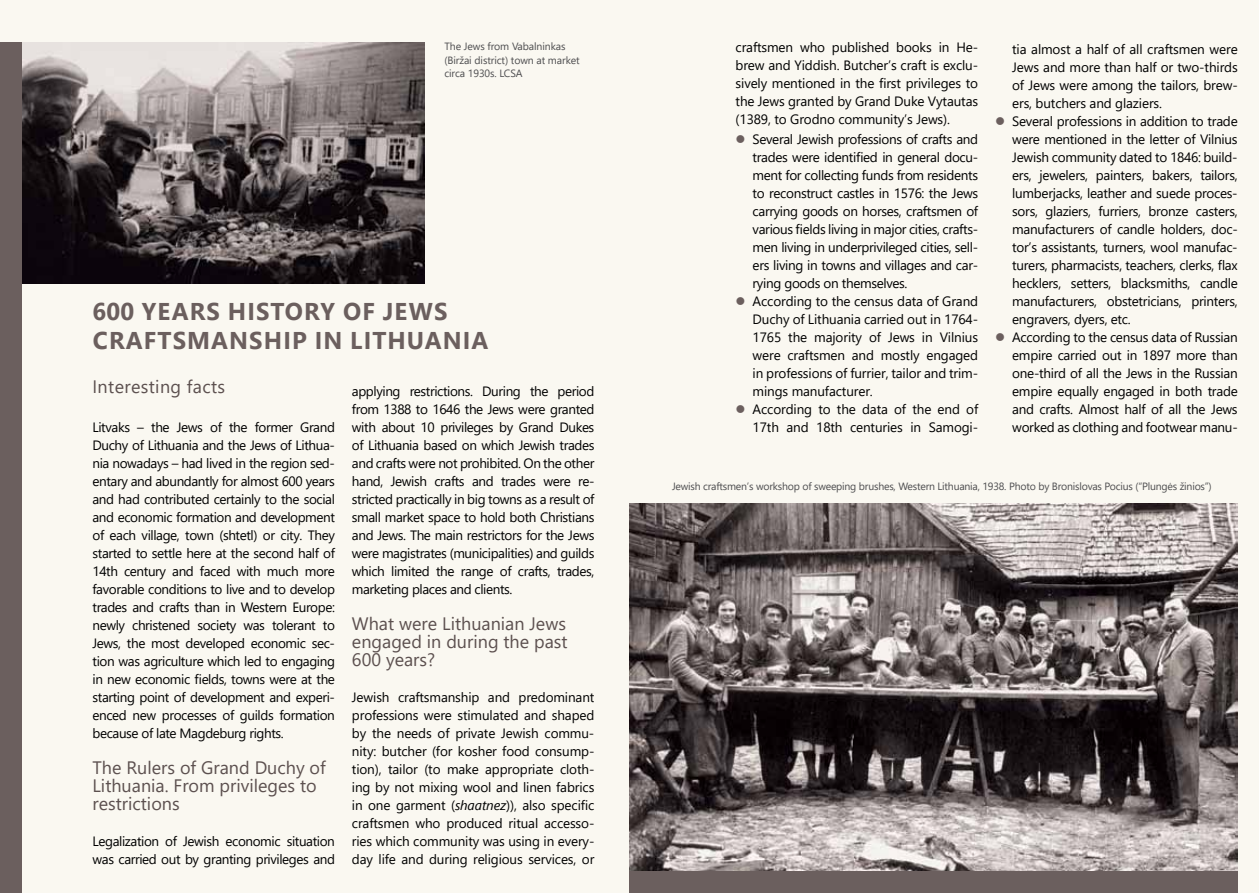
<style>
.page{position:relative;width:1259px;height:893px;background:#faf8f1}
.page>*{position:absolute;margin:0;border:0;box-sizing:border-box;transform-origin:0 0}
.t1{font:700 24.3px/28.8px "Segoe UI";letter-spacing:.045em;color:#6b5f5e}
.t2{font:18px/18px "Segoe UI";color:#5c504f}
.t3{font:18px "Segoe UI";letter-spacing:.02em;color:#5c504f}
.t4{font:13.5px/18px "Segoe UI";letter-spacing:-.01em;color:#000;text-align:justify}
.t5{font:13.5px/18px "Segoe UI";letter-spacing:-.03em;color:#000}
.t6{font:10.5px/13.5px "Segoe UI";letter-spacing:-.02em;color:#4d4d4f}
.s1{font-style:italic}
.s2{color:#6b5f5e}
</style>
<div class="page">
<img style="left:629px;top:504px;width:608px;height:367px">
<img style="left:21px;top:43px;width:403px;height:241px">
<div style="left:629px;top:872px;width:608px;height:21px;background:#6b5f5e"></div>
<div style="left:0;top:43px;width:21px;height:850px;background:#6b5f5e"></div>
<p class="t6" style="left:444px;top:39px;width:137px">The Jews from Vabalninkas (Biržai district) town at market circa 1930s. LCSA</p>
<h1 class="t1" style="left:92px;top:297px;width:397px">600 YEARS HISTORY OF JEWS<br>CRAFTSMANSHIP IN LITHUANIA</h1>
<h2 class="t3" style="left:92px;top:372px;width:134px">Interesting facts</h2>
<p class="t4" style="left:92px;top:418px;width:244px">Litvaks – the Jews of the former Grand Duchy of Lithuania and the Jews of Lithua&shy;nia nowadays – had lived in the region sed&shy;entary and abundantly for almost 600 years and had contributed certainly to the social and economic formation and development of each village, town (shtetl) or city. They started to settle here at the second half of 14th century and faced with much more favorable conditions to live and to develop trades and crafts than in Western Europe: newly christened society was tolerant to Jews, the most developed economic sec&shy;tion was agriculture which led to engaging in new economic fields, towns were at the starting point of development and experi&shy;enced new processes of guilds formation because of late Magdeburg rights.</p>
<h2 class="t2" style="left:92px;top:758px;width:235px">The Rulers of Grand Duchy of<br>Lithuania. From privileges to restrictions</h2>
<p class="t5" style="left:92px;top:832px;width:244px">Legalization of Jewish economic situation was carried out by granting privileges and</p>
<p class="t4" style="left:352px;top:382px;width:244px">applying restrictions. During the period from 1388 to 1646 the Jews were granted with about 10 privileges by Grand Dukes of Lithuania based on which Jewish trades and crafts were not prohibited. On the other hand, Jewish crafts and trades were re&shy;stricted practically in big towns as a result of small market space to hold both Christians and Jews. The main restrictors for the Jews were magistrates (municipalities) and guilds which limited the range of crafts, trades, marketing places and clients.</p>
<h2 class="t2" style="left:352px;top:614px;width:217px;text-align:justify">What were Lithuanian Jews engaged in during the past 600 years?</h2>
<p class="t4" style="left:352px;top:688px;width:244px">Jewish craftsmanship and predominant professions were stimulated and shaped by the needs of private Jewish commu&shy;nity: butcher (for kosher food consump&shy;tion), tailor (to make appropriate cloth&shy;ing by not mixing wool and linen fabrics in one garment (<span class="s1">shaatnez</span>)), also specific craftsmen who produced ritual accesso&shy;ries which community was using in every&shy;day life and during religious services, or</p>
<p class="t4" style="left:735px;top:38px;width:244px">craftsmen who published books in He&shy;brew and Yiddish. Butcher’s craft is exclu&shy;sively mentioned in the first privileges to the Jews granted by Grand Duke Vytautas (1389, to Grodno community’s Jews).</p>
<p class="t4" style="left:752px;top:130px;width:227px;text-indent:-17px"><span class="s2">●</span> Several Jewish professions of crafts and trades were identified in general docu&shy;ment for collecting funds from residents to reconstruct castles in 1576: the Jews carrying goods on horses, craftsmen of various fields living in major cities, crafts&shy;men living in underprivileged cities, sell&shy;ers living in towns and villages and car&shy;rying goods on themselves.</p>
<p class="t4" style="left:752px;top:292px;width:227px;text-align:left;text-indent:-17px"><span class="s2">●</span> According to the census data of Grand Duchy of Lithuania carried out in 1764- 1765 the majority of Jews in Vilnius were craftsmen and mostly engaged in professions of furrier, tailor and trim&shy;mings manufacturer.</p>
<p class="t4" style="left:735px;top:400px;width:244px;text-align:right"><span class="s2">●</span> According to the data of the end of<br>17th and 18th centuries in Samogi-</p>
<p class="t4" style="left:1012px;top:40px;width:227px">tia almost a half of all craftsmen were Jews and more than half or two-thirds of Jews were among the tailors, brew&shy;ers, butchers and glaziers.</p>
<p class="t4" style="left:1012px;top:112px;width:227px;text-indent:-17px"><span class="s2">●</span> Several professions in addition to trade were mentioned in the letter of Vilnius Jewish community dated to 1846: build&shy;ers, jewelers, painters, bakers, tailors, lumberjacks, leather and suede proces&shy;sors, glaziers, furriers, bronze casters, manufacturers of candle holders, doc&shy;tor’s assistants, turners, wool manufac&shy;turers, pharmacists, teachers, clerks, flax hecklers, setters, blacksmiths, candle manufacturers, obstetricians, printers, engravers, dyers, etc.</p>
<p class="t4" style="left:1012px;top:328px;width:227px;text-indent:-17px"><span class="s2">●</span> According to the census data of Russian empire carried out in 1897 more than one-third of all the Jews in the Russian empire equally engaged in both trade and crafts. Almost half of all the Jews worked as clothing and footwear manu-</p>
<p class="t6" style="left:672px;top:479px;width:541px">Jewish craftsmen’s workshop of sweeping brushes, Western Lithuania, 1938. Photo by Bronislovas Pocius (“Plungės žinios”)</p>
</div>
